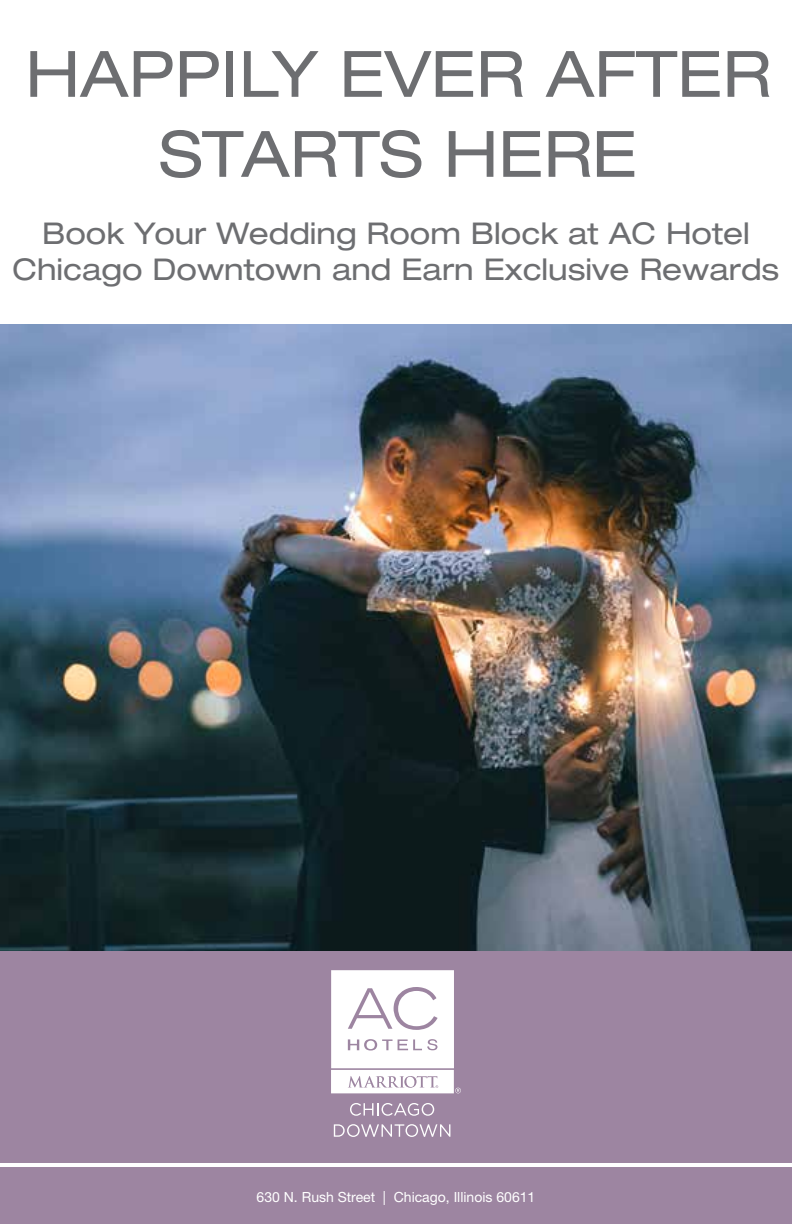
<style>
.page{position:relative;width:792px;height:1224px;background:#fff}
.page>*{position:absolute;margin:0;border:0;box-sizing:border-box;transform-origin:0 0}
.t1{font:expanded 64px/80px "Helvetica Neue LT Std";color:#6d6e71;text-align:center}
.t2{font:expanded 30px/36px "Helvetica Neue LT Std";color:#6d6e71;text-align:center}
.t3{font:14px "Helvetica Neue LT Std";color:#fff}
</style>
<div class="page">
<div style="left:0;top:950px;width:792px;height:274px;background:#9d85a1"></div>
<img style="left:0;top:324px;width:792px;height:626px">
<hr style="left:0;top:1163px;width:792px;height:4px;background:#fff">
<svg style="left:331px;top:970px;width:130px;height:123px;background:#efebef"></svg>
<svg style="left:350px;top:1103px;width:84px;height:13px"></svg>
<svg style="left:334px;top:1124px;width:116px;height:12px"></svg>
<h1 class="t1" style="left:25px;top:33px;width:747px">HAPPILY EVER AFTER<br>STARTS HERE</h1>
<p class="t2" style="left:13px;top:215px;width:768px">Book Your Wedding Room Block at AC Hotel<br>Chicago Downtown and Earn Exclusive Rewards</p>
<p class="t3" style="left:257px;top:1188px;width:280px">630 N. Rush Street | Chicago, Illinois 60611</p>
</div>
